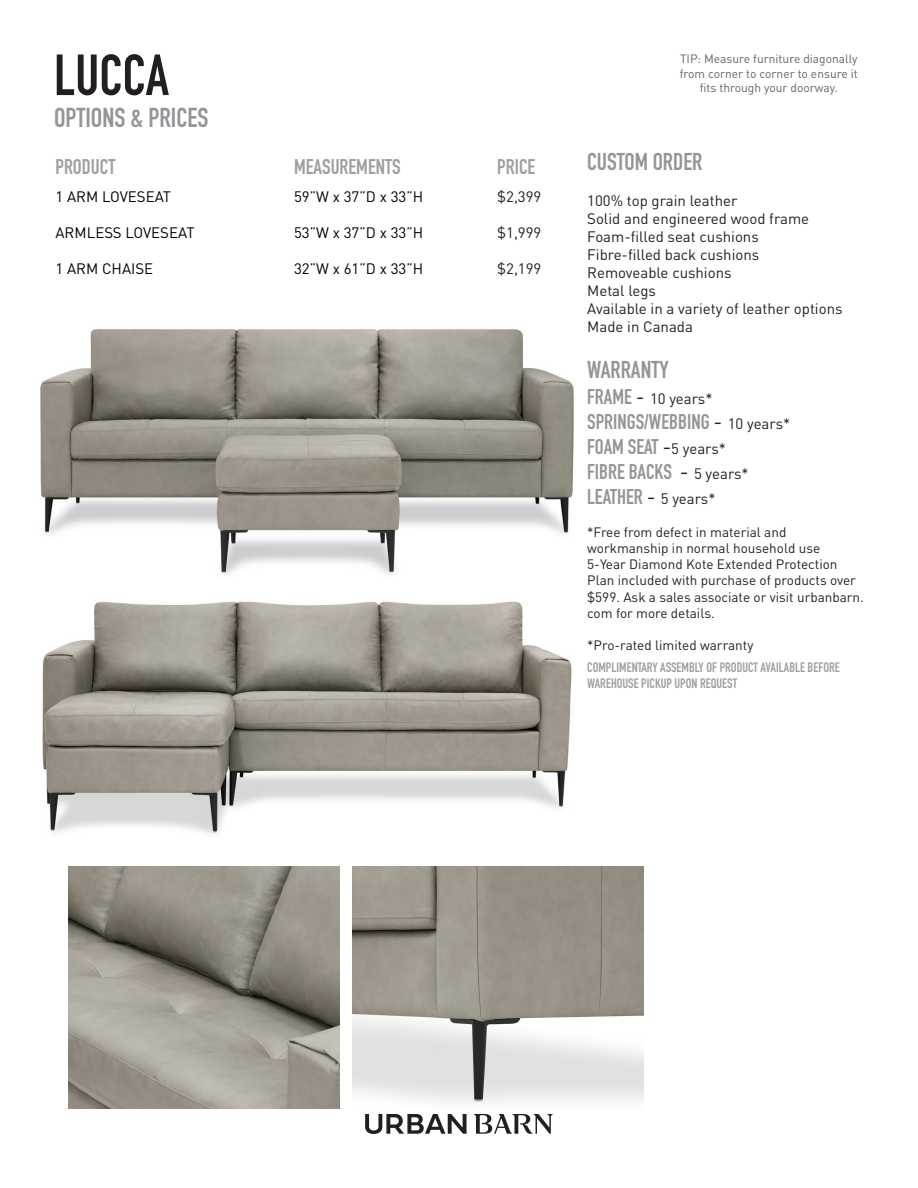
<style>
.page{position:relative;width:918px;height:1188px;background:#fff}
.page>*{position:absolute;margin:0;border:0;box-sizing:border-box;transform-origin:0 0}
.t1{font:57px "DIN Engschrift Std";color:#231f20}
.t2{font:27px "DIN Engschrift Std";color:#939598}
.t3{font:24px "DIN Engschrift Std";color:#939598}
.t4{font:21px "DIN Engschrift Std";color:#939598}
.t5{font:21px "DIN Engschrift Std";color:#9d9fa2}
.t6{font:15px "DINOT";color:#231f20}
.t7{font:15px "DINOT";color:#000}
.t8{font:13.5px/16.2px "DINOT";color:#231f20}
.t9{font:13.5px/16.2px "DIN Engschrift Std";color:#9d9fa2}
.t10{font:12px/14.4px "DINOT";color:#636366;text-align:center}
.s1{font-family:"DIN Engschrift Std";font-size:21px;color:#939598}
.s2{font-size:21px}
.s3{font-family:"DINOT";color:#231f20}
.s4{font-family:"DINOT";font-size:15px;color:#231f20}
</style>
<div class="page">
<img style="left:40px;top:329px;width:534px;height:505px">
<img style="left:68px;top:866px;width:271px;height:243px">
<img style="left:353px;top:866px;width:291px;height:236px">
<svg style="left:365px;top:1114px;width:102px;height:20px"></svg>
<svg style="left:474px;top:1114px;width:79px;height:20px"></svg>
<p class="t1" style="left:54px;top:42px;width:116px">LUCCA</p>
<p class="t2" style="left:54px;top:101px;width:156px">OPTIONS &amp; PRICES</p>
<p class="t5" style="left:56px;top:155px;width:61px">PRODUCT</p>
<p class="t5" style="left:294px;top:155px;width:108px">MEASUREMENTS</p>
<p class="t5" style="left:497px;top:155px;width:40px">PRICE</p>
<p class="t7" style="left:56px;top:186px;width:117px">1 ARM LOVESEAT</p>
<p class="t7" style="left:294px;top:186px;width:131px">59”W x 37”D x 33”H</p>
<p class="t6" style="left:497px;top:186px;width:46px">$2,399</p>
<p class="t7" style="left:56px;top:222px;width:141px">ARMLESS LOVESEAT</p>
<p class="t7" style="left:294px;top:222px;width:131px">53”W x 37”D x 33”H</p>
<p class="t6" style="left:497px;top:222px;width:46px">$1,999</p>
<p class="t7" style="left:56px;top:258px;width:99px">1 ARM CHAISE</p>
<p class="t7" style="left:294px;top:258px;width:131px">32”W x 61”D x 33”H</p>
<p class="t6" style="left:497px;top:258px;width:46px">$2,199</p>
<p class="t10" style="left:680px;top:51px;width:180px">TIP: Measure furniture diagonally from corner to corner to ensure it fits through your doorway.</p>
<p class="t3" style="left:587px;top:147px;width:117px">CUSTOM ORDER</p>
<p class="t6" style="left:587px;top:190px;width:152px">100% top grain leather</p>
<p class="t6" style="left:587px;top:208px;width:223px">Solid and engineered wood frame</p>
<p class="t6" style="left:587px;top:226px;width:173px">Foam-filled seat cushions</p>
<p class="t6" style="left:587px;top:244px;width:174px">Fibre-filled back cushions</p>
<p class="t6" style="left:587px;top:262px;width:146px">Removeable cushions</p>
<p class="t6" style="left:587px;top:280px;width:70px">Metal legs</p>
<p class="t6" style="left:587px;top:298px;width:257px">Available in a variety of leather options</p>
<p class="t6" style="left:587px;top:316px;width:107px">Made in Canada</p>
<p class="t3" style="left:587px;top:356px;width:83px">WARRANTY</p>
<p class="t6" style="left:587px;top:388px;width:127px"><span class="s1">FRAME</span> <span class="s2">-</span> 10 years*</p>
<p class="t4" style="left:587px;top:409px;width:205px">SPRINGS/WEBBING <span class="s3">-</span> <span class="s4">10 years*</span></p>
<p class="t4" style="left:587px;top:434px;width:140px">FOAM SEAT <span class="s3">-</span><span class="s4">5 years*</span></p>
<p class="t4" style="left:587px;top:460px;width:163px">FIBRE BACKS <span class="s3">-</span> <span class="s4">5 years*</span></p>
<p class="t4" style="left:587px;top:485px;width:130px">LEATHER <span class="s3">-</span> <span class="s4">5 years*</span></p>
<p class="t8" style="left:587px;top:523px;width:234px">*Free from defect in material and workmanship in normal household use</p>
<p class="t8" style="left:587px;top:556px;width:278px">5-Year Diamond Kote Extended Protection Plan included with purchase of products over $599. Ask a sales associate or visit urbanbarn. com for more details.</p>
<p class="t8" style="left:587px;top:637px;width:168px">*Pro-rated limited warranty</p>
<p class="t9" style="left:587px;top:659px;width:254px">COMPLIMENTARY ASSEMBLY OF PRODUCT AVAILABLE BEFORE<br>WAREHOUSE PICKUP UPON REQUEST</p>
</div>
